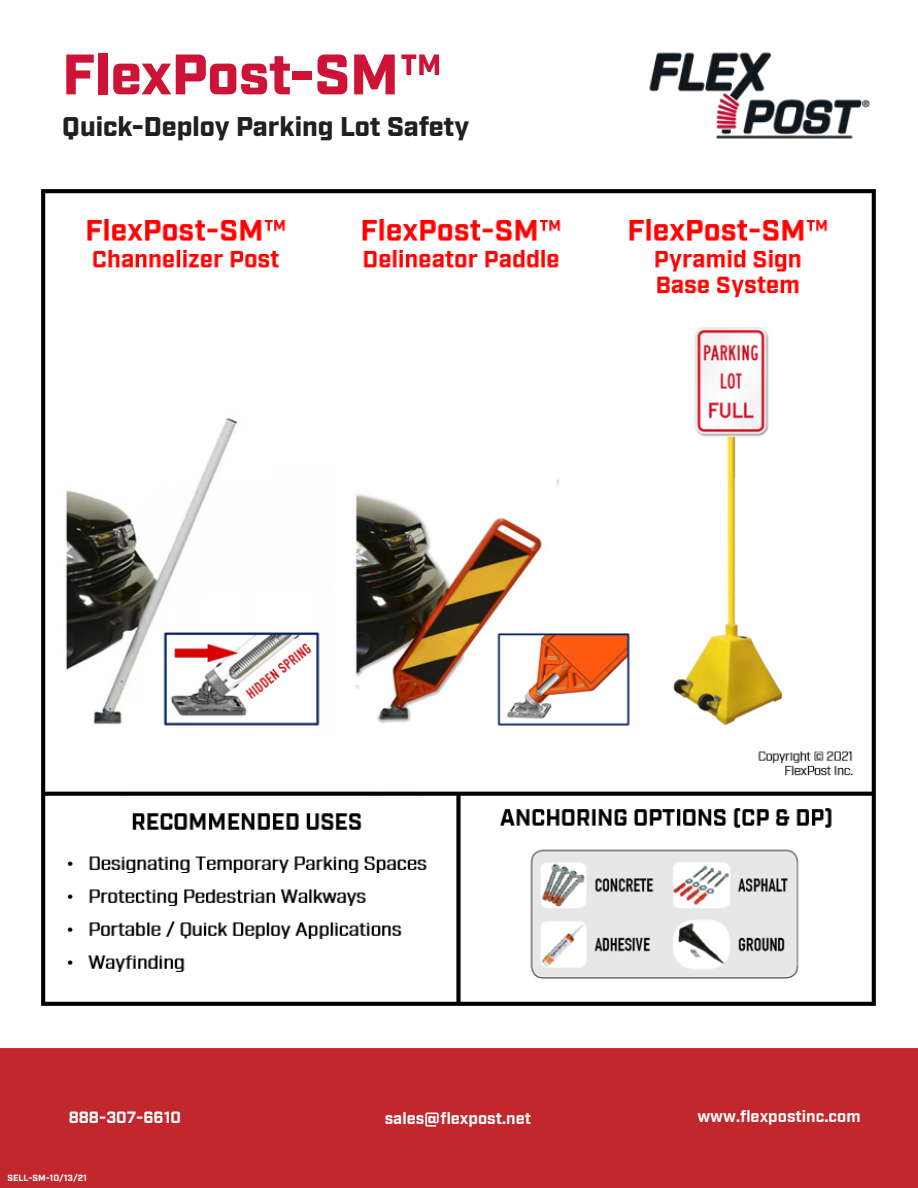
<style>
.page{position:relative;width:918px;height:1188px;background:#fff}
.page>*{position:absolute;margin:0;border:0;box-sizing:border-box;transform-origin:0 0}
.t1{font:900 57px "Industry";color:#cd1437}
.t2{font:900 27.15px "Industry";color:#231f20}
.t3{font:700 16.35px "Industry";color:#fff}
.t4{font:700 9px "Industry";color:#fff}
</style>
<div class="page">
<div style="left:0;top:1048px;width:918px;height:140px;background:#c1272d"></div>
<img style="left:41px;top:189px;width:835px;height:817px">
<img style="left:649px;top:52px;width:221px;height:87px">
<h1 class="t1" style="left:62px;top:40px;width:381px">FlexPost-SM™</h1>
<h2 class="t2" style="left:62px;top:110px;width:408px">Quick-Deploy Parking Lot Safety</h2>
<p class="t3" style="left:69px;top:1108px;width:114px">888-307-6610</p>
<p class="t3" style="left:385px;top:1108px;width:148px">sales@flexpost.net</p>
<p class="t4" style="left:7px;top:1172px;width:81px">SELL-SM-10/13/21</p>
<p class="t3" style="left:697px;top:1107px;width:165px">www.flexpostinc.com</p>
</div>
